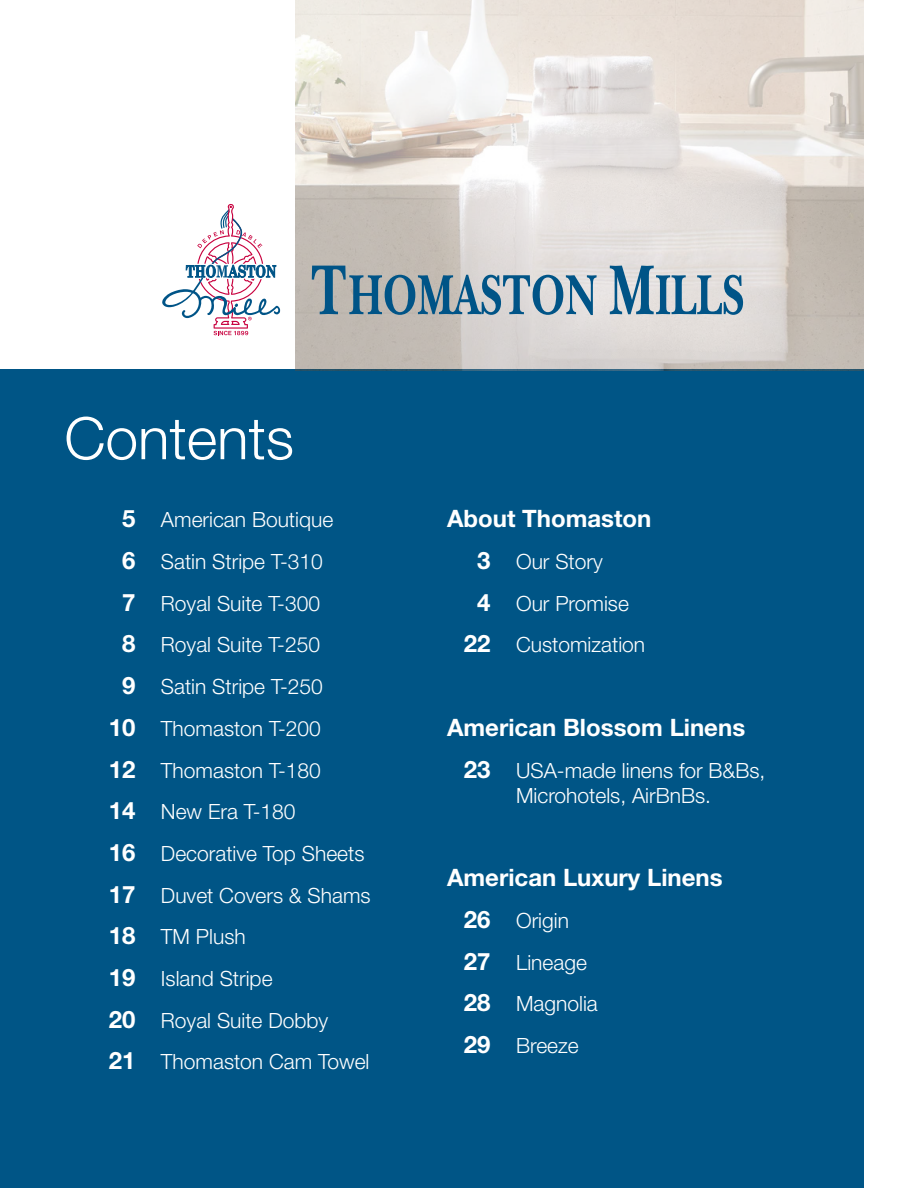
<style>
.page{position:relative;width:918px;height:1188px;background:#fff}
.page>*{position:absolute;margin:0;border:0;box-sizing:border-box;transform-origin:0 0}
.Headline{font:300 58.5px "Helvetica Neue LT Std";color:#fff}
.t1{font:700 24px "Helvetica Neue LT Std";color:#fff}
.t2{font:300 21px/25.2px "Helvetica Neue LT Std";color:#fff;text-align:center}
.s1{font-weight:700;font-size:24px}
</style>
<div class="page">
<div style="left:0;top:369px;width:864px;height:819px;background:#005586"></div>
<img style="left:296px;top:0;width:568px;height:370px">
<svg style="left:312px;top:266px;width:285px;height:49px;background:#8ca3b0"></svg>
<svg style="left:610px;top:266px;width:133px;height:49px;background:#8fabbc"></svg>
<svg style="left:162px;top:204px;width:119px;height:131px"></svg>
<p class="Headline" style="left:64px;top:403px;width:231px">Contents</p>
<p class="t2" style="left:122px;top:507px;width:213px"><span class="s1">5</span> American Boutique</p>
<p class="t2" style="left:122px;top:549px;width:202px"><span class="s1">6</span> Satin Stripe T-310</p>
<p class="t2" style="left:122px;top:590px;width:199px"><span class="s1">7</span> Royal Suite T-300</p>
<p class="t2" style="left:122px;top:632px;width:199px"><span class="s1">8</span> Royal Suite T-250</p>
<p class="t2" style="left:122px;top:674px;width:202px"><span class="s1">9</span> Satin Stripe T-250</p>
<p class="t2" style="left:109px;top:715px;width:214px"><span class="s1">10</span> Thomaston T-200</p>
<p class="t2" style="left:109px;top:757px;width:214px"><span class="s1">12</span> Thomaston T-180</p>
<p class="t2" style="left:109px;top:799px;width:188px"><span class="s1">14</span> New Era T-180</p>
<p class="t2" style="left:109px;top:840px;width:257px"><span class="s1">16</span> Decorative Top Sheets</p>
<p class="t2" style="left:109px;top:882px;width:263px"><span class="s1">17</span> Duvet Covers &amp; Shams</p>
<p class="t2" style="left:109px;top:924px;width:138px"><span class="s1">18</span> TM Plush</p>
<p class="t2" style="left:109px;top:966px;width:165px"><span class="s1">19</span> Island Stripe</p>
<p class="t2" style="left:109px;top:1007px;width:221px"><span class="s1">20</span> Royal Suite Dobby</p>
<p class="t2" style="left:109px;top:1049px;width:262px"><span class="s1">21</span> Thomaston Cam Towel</p>
<p class="t1" style="left:447px;top:504px;width:206px">About Thomaston</p>
<p class="t2" style="left:477px;top:549px;width:127px"><span class="s1">3</span> Our Story</p>
<p class="t2" style="left:477px;top:590px;width:153px"><span class="s1">4</span> Our Promise</p>
<p class="t2" style="left:464px;top:632px;width:183px"><span class="s1">22</span> Customization</p>
<p class="t1" style="left:447px;top:712px;width:300px">American Blossom Linens</p>
<p class="t2" style="left:464px;top:757px;width:303px"><span class="s1">23</span> USA-made linens for B&amp;Bs,<br>Microhotels, AirBnBs.</p>
<p class="t1" style="left:447px;top:863px;width:277px">American Luxury Linens</p>
<p class="t2" style="left:464px;top:907px;width:107px"><span class="s1">26</span> Origin</p>
<p class="t2" style="left:464px;top:949px;width:125px"><span class="s1">27</span> Lineage</p>
<p class="t2" style="left:464px;top:991px;width:135px"><span class="s1">28</span> Magnolia</p>
<p class="t2" style="left:464px;top:1032px;width:116px"><span class="s1">29</span> Breeze</p>
</div>
